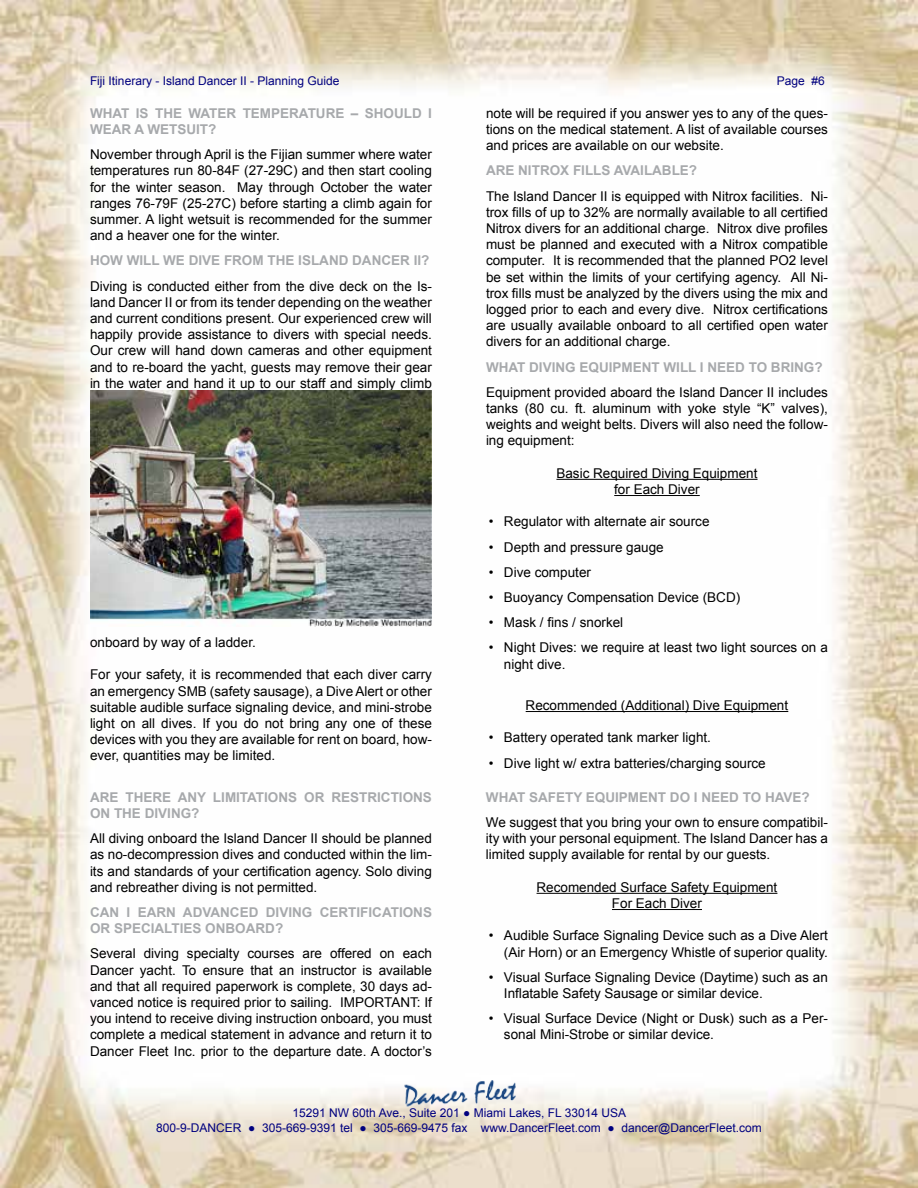
<style>
.page{position:relative;width:918px;height:1188px;background:#fff}
.page>*{position:absolute;margin:0;border:0;box-sizing:border-box;transform-origin:0 0}
.t1{font:13.5px/16.2px "Arial";color:#000;text-align:justify}
.t2{font:700 13.5px/16.2px "Arial";color:#a7a9ac}
.t3{font:12px/14.4px "Arial";color:#00007f;text-align:center}
</style>
<div class="page">
<img style="left:0;top:0;width:918px;height:1188px">
<img style="left:404px;top:1080px;width:112px;height:28px">
<hr style="left:556px;top:479px;width:202px;height:1px;background:#000">
<hr style="left:614px;top:495px;width:86px;height:1px;background:#000">
<hr style="left:526px;top:711px;width:262px;height:1px;background:#000">
<hr style="left:537px;top:893px;width:240px;height:1px;background:#000">
<hr style="left:612px;top:909px;width:90px;height:1px;background:#000">
<img style="left:90px;top:391px;width:342px;height:236px">
<p class="t3" style="left:90px;top:74px;width:251px">Fiji Itinerary - Island Dancer II - Planning Guide</p>
<p class="t3" style="left:777px;top:74px;width:50px">Page #6</p>
<p class="t2" style="left:90px;top:105px;width:343px">WHAT IS THE WATER TEMPERATURE – SHOULD I<br>WEAR A WETSUIT?</p>
<p class="t1" style="left:90px;top:147px;width:343px">November through April is the Fijian summer where water temperatures run 80-84F (27-29C) and then start cooling for the winter season. May through October the water ranges 76-79F (25-27C) before starting a climb again for summer. A light wetsuit is recommended for the summer and a heaver one for the winter.</p>
<p class="t2" style="left:90px;top:253px;width:341px">HOW WILL WE DIVE FROM THE ISLAND DANCER II?</p>
<p class="t1" style="left:90px;top:278px;width:344px">Diving is conducted either from the dive deck on the Is&shy;land Dancer II or from its tender depending on the weather and current conditions present. Our experienced crew will happily provide assistance to divers with special needs.<br>Our crew will hand down cameras and other equipment and to re-board the yacht, guests may remove their gear in the water and hand it up to our staff and simply climb</p>
<p class="t1" style="left:90px;top:634px;width:167px">onboard by way of a ladder.</p>
<p class="t1" style="left:90px;top:667px;width:344px">For your safety, it is recommended that each diver carry an emergency SMB (safety sausage), a Dive Alert or other suitable audible surface signaling device, and mini-strobe light on all dives. If you do not bring any one of these devices with you they are available for rent on board, how&shy;ever, quantities may be limited.</p>
<p class="t2" style="left:90px;top:789px;width:343px">ARE THERE ANY LIMITATIONS OR RESTRICTIONS<br>ON THE DIVING?</p>
<p class="t1" style="left:90px;top:831px;width:343px">All diving onboard the Island Dancer II should be planned as no-decompression dives and conducted within the lim&shy;its and standards of your certification agency. Solo diving and rebreather diving is not permitted.</p>
<p class="t2" style="left:90px;top:905px;width:344px">CAN I EARN ADVANCED DIVING CERTIFICATIONS<br>OR SPECIALTIES ONBOARD?</p>
<p class="t1" style="left:90px;top:946px;width:344px">Several diving specialty courses are offered on each Dancer yacht. To ensure that an instructor is available and that all required paperwork is complete, 30 days ad&shy;vanced notice is required prior to sailing. IMPORTANT: If you intend to receive diving instruction onboard, you must complete a medical statement in advance and return it to Dancer Fleet Inc. prior to the departure date. A doctor’s</p>
<p class="t1" style="left:486px;top:105px;width:343px">note will be required if you answer yes to any of the ques&shy;tions on the medical statement. A list of available courses and prices are available on our website.</p>
<p class="t2" style="left:486px;top:163px;width:213px">ARE NITROX FILLS AVAILABLE?</p>
<p class="t1" style="left:486px;top:188px;width:344px">The Island Dancer II is equipped with Nitrox facilities. Ni&shy;trox fills of up to 32% are normally available to all certified Nitrox divers for an additional charge. Nitrox dive profiles must be planned and executed with a Nitrox compatible computer. It is recommended that the planned PO2 level be set within the limits of your certifying agency. All Ni&shy;trox fills must be analyzed by the divers using the mix and logged prior to each and every dive. Nitrox certifications are usually available onboard to all certified open water divers for an additional charge.</p>
<p class="t2" style="left:486px;top:359px;width:338px">WHAT DIVING EQUIPMENT WILL I NEED TO BRING?</p>
<p class="t1" style="left:486px;top:384px;width:343px">Equipment provided aboard the Island Dancer II includes tanks (80 cu. ft. aluminum with yoke style “K” valves), weights and weight belts. Divers will also need the follow&shy;ing equipment:</p>
<p class="t1" style="left:556px;top:465px;width:203px;text-align:center">Basic Required Diving Equipment for Each Diver</p>
<p class="t1" style="left:489px;top:514px;width:222px">• Regulator with alternate air source</p>
<p class="t1" style="left:489px;top:539px;width:176px">• Depth and pressure gauge</p>
<p class="t1" style="left:489px;top:564px;width:104px">• Dive computer</p>
<p class="t1" style="left:489px;top:589px;width:253px">• Buoyancy Compensation Device (BCD)</p>
<p class="t1" style="left:489px;top:615px;width:136px">• Mask / fins / snorkel</p>
<p class="t1" style="left:504px;top:640px;width:325px;text-indent:-15px">• Night Dives: we require at least two light sources on a night dive.</p>
<p class="t1" style="left:526px;top:697px;width:264px">Recommended (Additional) Dive Equipment</p>
<p class="t1" style="left:489px;top:730px;width:224px">• Battery operated tank marker light.</p>
<p class="t1" style="left:489px;top:755px;width:278px">• Dive light w/ extra batteries/charging source</p>
<p class="t2" style="left:486px;top:789px;width:325px">WHAT SAFETY EQUIPMENT DO I NEED TO HAVE?</p>
<p class="t1" style="left:486px;top:814px;width:343px">We suggest that you bring your own to ensure compatibil&shy;ity with your personal equipment. The Island Dancer has a limited supply available for rental by our guests.</p>
<p class="t1" style="left:537px;top:879px;width:242px;text-align:center">Recomended Surface Safety Equipment<br>For Each Diver</p>
<p class="t1" style="left:489px;top:928px;width:340px;text-align:right">• Audible Surface Signaling Device such as a Dive Alert (Air Horn) or an Emergency Whistle of superior quality.</p>
<p class="t1" style="left:504px;top:969px;width:325px;text-indent:-15px">• Visual Surface Signaling Device (Daytime) such as an<br>Inflatable Safety Sausage or similar device.</p>
<p class="t1" style="left:504px;top:1011px;width:326px;text-indent:-15px">• Visual Surface Device (Night or Dusk) such as a Per&shy;sonal Mini-Strobe or similar device.</p>
<p class="t3" style="left:156px;top:1106px;width:607px">15291 NW 60th Ave., Suite 201 ● Miami Lakes, FL 33014 USA<br>800-9-DANCER ● 305-669-9391 tel ● 305-669-9475 fax www.DancerFleet.com ● dancer@DancerFleet.com</p>
</div>
